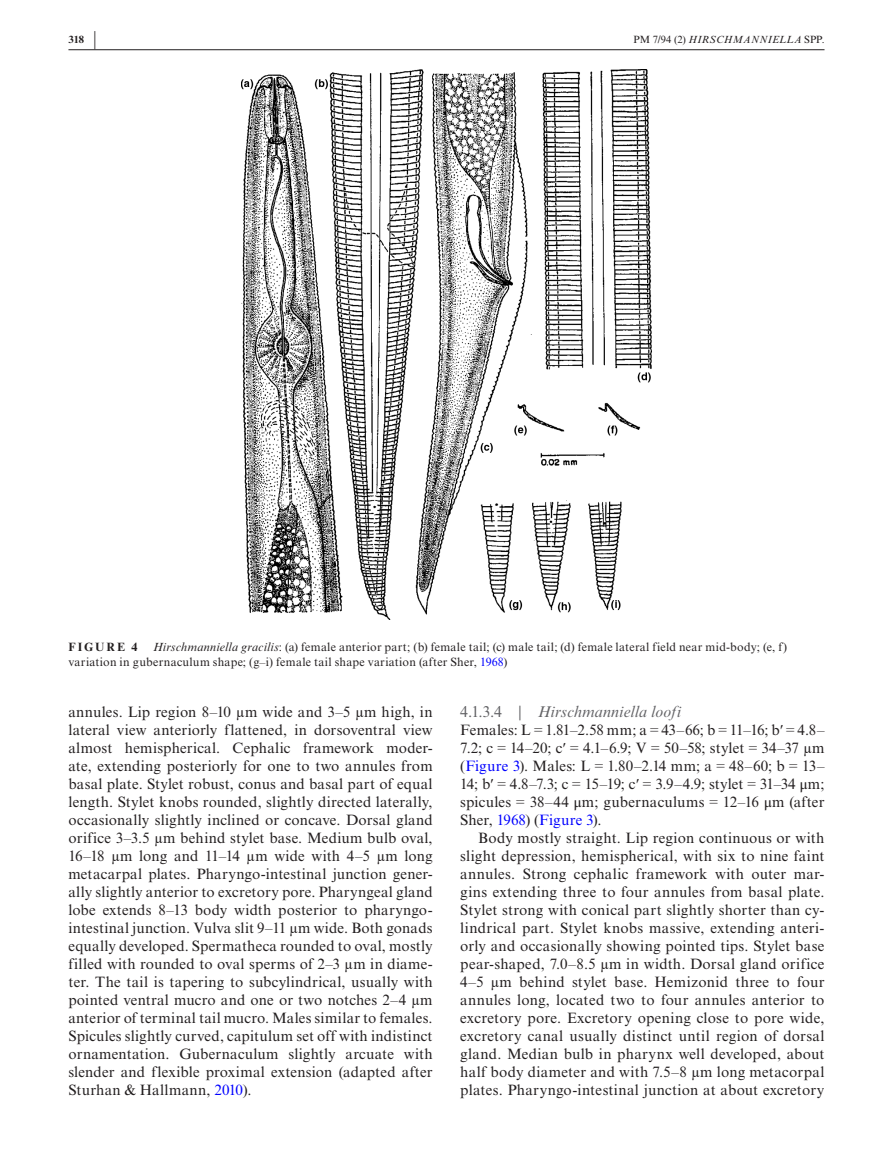
<style>
.page{position:relative;width:893px;height:1174px;background:#fff}
.page>*{position:absolute;margin:0;border:0;box-sizing:border-box;transform-origin:0 0}
.t1{font:italic 15.75px "Times New Roman MT Std";letter-spacing:.01em;color:#636366}
.t2{font:15px/18px "Times New Roman MT Std";letter-spacing:.01em;color:#231f20;text-align:justify}
.t3{font:12px/15px "Times New Roman MT Std";letter-spacing:.025em;color:#231f20}
.t4{font:700 12px "Times New Roman MT Std";letter-spacing:.175em;color:#231f20}
.t5{font:italic 10.5px "Times New Roman MT Std";letter-spacing:.02em;color:#231f20}
.t6{font:700 10.5px "Times New Roman MT Std";color:#231f20}
.s1{font-size:20.25px}
.s2{font-style:normal}
.s3{font-style:italic}
.s4{color:#00f}
.s5{font-family:"Times New Roman"}
.s6{font-family:"STIX"}
</style>
<div class="page">
<hr style="left:68px;top:49px;width:756px;height:1px;background:#231f20">
<img style="left:242px;top:69px;width:409px;height:551px">
<p class="t6" style="left:68px;top:33px;width:29px">318 <span class="s1">|</span></p>
<p class="t5" style="left:633px;top:33px;width:192px"><span class="s2">PM 7/94 (2)</span> HIRSCHMANNIELLA <span class="s2">SPP.</span></p>
<p class="t3" style="left:68px;top:639px;width:720px;text-indent:85px"><span class="s3">Hirschmanniella gracilis</span>: (a) female anterior part; (b) female tail; (c) male tail; (d) female lateral field near mid--body; (e, f) variation in gubernaculum shape; (g–i) female tail shape variation (after Sher, <span class="s4">1968</span>)</p>
<p class="t4" style="left:68px;top:639px;width:71px">FIGURE 4</p>
<p class="t2" style="left:68px;top:703px;width:366px;text-align:left">annules. Lip region 8–10 <span class="s5">µ</span>m wide and 3–5 <span class="s5">µ</span>m high, in lateral view anteriorly flattened, in dorsoventral view almost hemispherical. Cephalic framework moder&shy;ate, extending posteriorly for one to two annules from basal plate. Stylet robust, conus and basal part of equal length. Stylet knobs rounded, slightly directed laterally, occasionally slightly inclined or concave. Dorsal gland orifice 3–3.5 <span class="s5">µ</span>m behind stylet base. Medium bulb oval, 16–18 <span class="s5">µ</span>m long and 11–14 <span class="s5">µ</span>m wide with 4–5 <span class="s5">µ</span>m long metacarpal plates. Pharyngo--intestinal junction gener&shy;ally slightly anterior to excretory pore. Pharyngeal gland lobe extends 8–13 body width posterior to pharyngo-- intestinal junction. Vulva slit 9–11 <span class="s5">µ</span>m wide. Both gonads equally developed. Spermatheca rounded to oval, mostly filled with rounded to oval sperms of 2–3 <span class="s5">µ</span>m in diame&shy;ter. The tail is tapering to subcylindrical, usually with pointed ventral mucro and one or two notches 2–4 <span class="s5">µ</span>m anterior of terminal tail mucro. Males similar to females.<br>Spicules slightly curved, capitulum set off with indistinct ornamentation. Gubernaculum slightly arcuate with slender and flexible proximal extension (adapted after Sturhan &amp; Hallmann, <span class="s4">2010</span>).</p>
<p class="t1" style="left:460px;top:703px;width:222px"><span class="s2">4.1.3.4</span> | Hirschmanniella loofi</p>
<p class="t2" style="left:460px;top:721px;width:366px">Females: L <span class="s5">=</span> 1.81–2.58 mm; a <span class="s5">=</span> 43–66; b <span class="s5">=</span> 11–16; b<span class="s5">′ =</span> 4.8– 7.2; c <span class="s5">=</span> 14–20; c<span class="s5">′ =</span> 4.1–6.9; V <span class="s5">=</span> 50–58; stylet <span class="s5">=</span> 34–37 <span class="s5">µ</span>m (<span class="s4">Figure 3</span>). Males: L <span class="s5">=</span> 1.80–2.14 mm; a <span class="s5">=</span> 48–60; b <span class="s5">=</span> 13– 14; b<span class="s5">′ =</span> 4.8–7.3; c <span class="s5">=</span> 15–19; c<span class="s5">′ =</span> 3.9–4.9; stylet <span class="s5">=</span> 31–34 <span class="s6">μ</span>m; spicules <span class="s5">=</span> 38–44 <span class="s6">μ</span>m; gubernaculums <span class="s5">=</span> 12–16 <span class="s6">μ</span>m (after Sher, <span class="s4">1968</span>) (<span class="s4">Figure 3</span>).</p>
<p class="t2" style="left:460px;top:829px;width:366px;text-indent:18px">Body mostly straight. Lip region continuous or with slight depression, hemispherical, with six to nine faint annules. Strong cephalic framework with outer mar&shy;gins extending three to four annules from basal plate.<br>Stylet strong with conical part slightly shorter than cy&shy;lindrical part. Stylet knobs massive, extending anteri&shy;orly and occasionally showing pointed tips. Stylet base pear--shaped, 7.0–8.5 <span class="s5">µ</span>m in width. Dorsal gland orifice 4–5 <span class="s5">µ</span>m behind stylet base. Hemizonid three to four annules long, located two to four annules anterior to excretory pore. Excretory opening close to pore wide, excretory canal usually distinct until region of dorsal gland. Median bulb in pharynx well developed, about half body diameter and with 7.5–8 <span class="s5">µ</span>m long metacorpal plates. Pharyngo--intestinal junction at about excretory</p>
</div>
